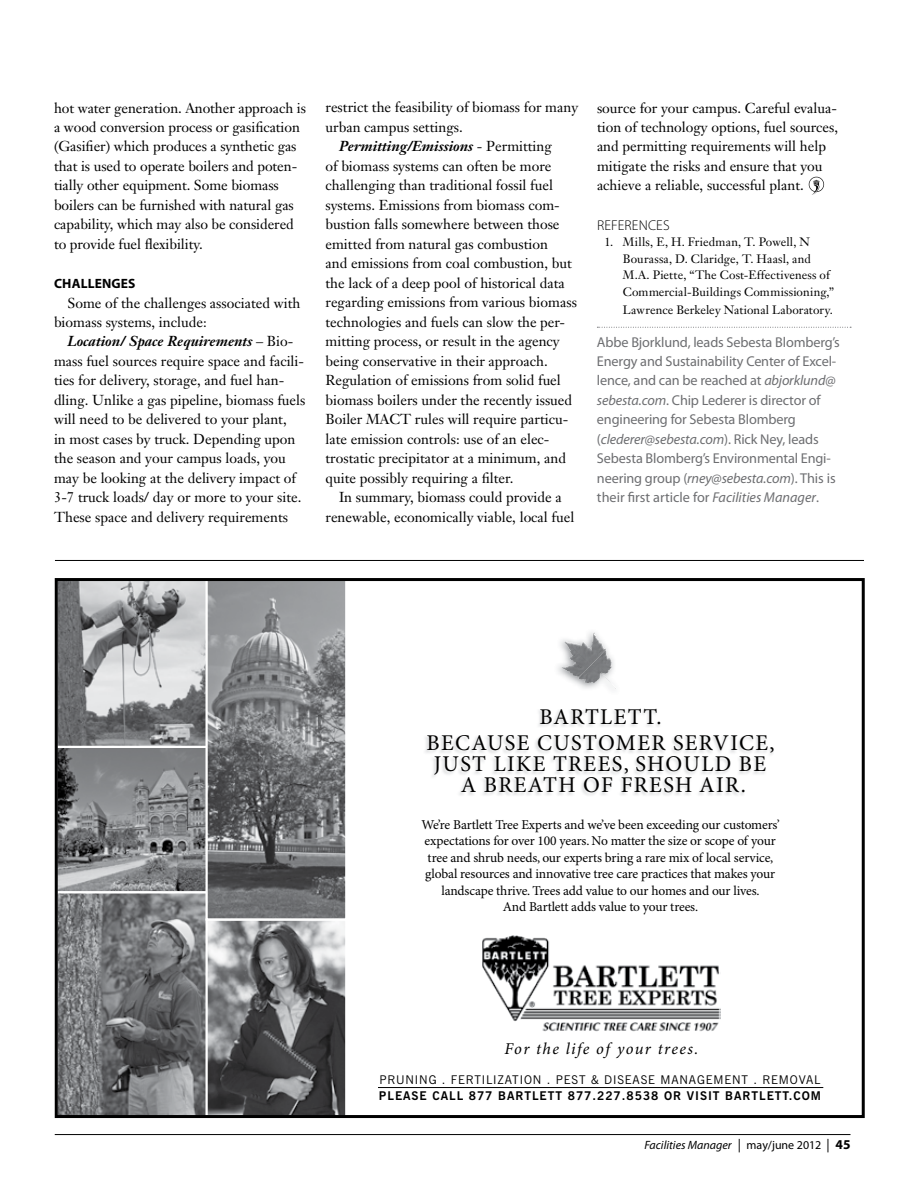
<style>
.page{position:relative;width:918px;height:1188px;background:#fff}
.page>*{position:absolute;margin:0;border:0;box-sizing:border-box;transform-origin:0 0}
.t1{font:22.5px/26.4px "Minion Pro";letter-spacing:.06em;color:#000;text-align:center}
.t2{font:italic 16.5px "Minion Pro";letter-spacing:.08em;color:#000}
.t3{font:14.25px/19.5px "Janson Text";color:#000}
.t4{font:14.25px/19.5px "Myriad Pro";letter-spacing:-.01em;color:#6d6e71}
.t5{font:italic 700 14.25px "Janson Text";color:#000}
.t6{font:300 14.25px "Myriad Pro";letter-spacing:.005em;color:#000}
.t7{font:13.5px/16.5px "Minion Pro";letter-spacing:-.01em;color:#000;text-align:center}
.t8{font:700 13.5px "Myriad Pro";letter-spacing:.01em;color:#000}
.t9{font:12px/16.5px "Janson Text";letter-spacing:.01em;color:#000}
.t10{font:12px "News Gothic BT";letter-spacing:.07em;color:#000}
.t11{font:700 12px "News Gothic BT";letter-spacing:.08em;color:#000}
.t12{font:italic 12px "Myriad Pro";color:#000}
.s1{font-weight:700;font-style:italic}
.s2{font-weight:400;font-style:normal}
.s3{font-style:italic}
.s4{font-style:normal;font-size:13.5px}
.s5{font-style:normal}
.s6{font-weight:700;font-style:normal;font-size:13.5px}
</style>
<div class="page">
<hr style="left:55px;top:1134px;width:795px;height:1px;background:#000">
<svg style="left:597px;top:327px;width:254px;height:1px"></svg>
<svg style="left:809px;top:177px;width:15px;height:18px"></svg>
<img style="left:482px;top:935px;width:238px;height:97px">
<hr style="left:378px;top:1087px;width:445px;height:1px;background:#000">
<img style="left:425px;top:710px;width:348px;height:86px">
<img style="left:557px;top:632px;width:57px;height:53px">
<img style="left:583px;top:632px;width:11px;height:19px">
<img style="left:579px;top:673px;width:37px;height:16px">
<img style="left:59px;top:748px;width:146px;height:143px">
<img style="left:59px;top:894px;width:146px;height:220px">
<img style="left:208px;top:582px;width:136px;height:532px">
<div style="left:205px;top:918px;width:142px;height:200px;border:2px solid #fff"></div>
<img style="left:59px;top:582px;width:155px;height:163px">
<div style="left:55px;top:578px;width:215px;height:170px;border:2px solid #fff"></div>
<div style="left:205px;top:578px;width:142px;height:343px;border:2px solid #fff"></div>
<div style="left:55px;top:578px;width:810px;height:540px;border:3px solid #000"></div>
<hr style="left:55px;top:560px;width:809px;height:1px;background:#000">
<p class="t3" style="left:54px;top:98px;width:254px">hot water generation. Another approach is a wood conversion process or gasification (Gasifier) which produces a synthetic gas that is used to operate boilers and poten&shy;tially other equipment. Some biomass boilers can be furnished with natural gas capability, which may also be considered to provide fuel flexibility.</p>
<p class="t8" style="left:54px;top:276px;width:83px">CHALLENGES</p>
<p class="t3" style="left:54px;top:293px;width:248px;text-indent:13px">Some of the challenges associated with biomass systems, include:</p>
<p class="t3" style="left:54px;top:332px;width:253px;text-indent:13px"><span class="s1">Location/ Space Requirements</span> – Bio&shy;mass fuel sources require space and facili&shy;ties for delivery, storage, and fuel han&shy;dling. Unlike a gas pipeline, biomass fuels will need to be delivered to your plant,<br>in most cases by truck. Depending upon the season and your campus loads, you may be looking at the delivery impact of 3-7 truck loads/ day or more to your site.<br>These space and delivery requirements</p>
<p class="t3" style="left:326px;top:98px;width:254px">restrict the feasibility of biomass for many</p>
<p class="t3" style="left:326px;top:117px;width:139px">urban campus settings.</p>
<p class="t5" style="left:339px;top:137px;width:214px">Permitting/Emissions <span class="s2">- Permitting</span></p>
<p class="t3" style="left:326px;top:156px;width:228px">of biomass systems can often be more</p>
<p class="t3" style="left:326px;top:176px;width:229px">challenging than traditional fossil fuel</p>
<p class="t3" style="left:326px;top:195px;width:236px">systems. Emissions from biomass com-</p>
<p class="t3" style="left:326px;top:215px;width:236px">bustion falls somewhere between those</p>
<p class="t3" style="left:326px;top:234px;width:224px">emitted from natural gas combustion</p>
<p class="t3" style="left:326px;top:254px;width:248px">and emissions from coal combustion, but</p>
<p class="t3" style="left:326px;top:273px;width:241px">the lack of a deep pool of historical data</p>
<p class="t3" style="left:326px;top:293px;width:253px">regarding emissions from various biomass</p>
<p class="t3" style="left:326px;top:312px;width:241px">technologies and fuels can slow the per-</p>
<p class="t3" style="left:326px;top:332px;width:236px">mitting process, or result in the agency</p>
<p class="t3" style="left:326px;top:351px;width:224px">being conservative in their approach.</p>
<p class="t3" style="left:326px;top:371px;width:237px">Regulation of emissions from solid fuel</p>
<p class="t3" style="left:326px;top:390px;width:248px">biomass boilers under the recently issued</p>
<p class="t3" style="left:326px;top:410px;width:244px">Boiler MACT rules will require particu-</p>
<p class="t3" style="left:326px;top:429px;width:225px">late emission controls: use of an elec-</p>
<p class="t3" style="left:326px;top:449px;width:242px">trostatic precipitator at a minimum, and</p>
<p class="t3" style="left:326px;top:468px;width:190px">quite possibly requiring a filter.</p>
<p class="t3" style="left:339px;top:488px;width:224px">In summary, biomass could provide a</p>
<p class="t3" style="left:326px;top:507px;width:250px">renewable, economically viable, local fuel</p>
<p class="t3" style="left:597px;top:98px;width:243px">source for your campus. Careful evalua&shy;tion of technology options, fuel sources, and permitting requirements will help mitigate the risks and ensure that you achieve a reliable, successful plant.</p>
<p class="t6" style="left:597px;top:217px;width:74px">REFERENCES</p>
<p class="t9" style="left:623px;top:233px;width:213px;text-indent:-19px">1. Mills, E, H. Friedman, T. Powell, N Bourassa, D. Claridge, T. Haasl, and M.A. Piette, “The Cost-Effectiveness of Commercial-Buildings Commissioning,”</p>
<p class="t9" style="left:623px;top:302px;width:212px">Lawrence Berkeley National Laboratory.</p>
<p class="t4" style="left:597px;top:332px;width:244px">Abbe Bjorklund, leads Sebesta Blomberg’s Energy and Sustainability Center of Excel&shy;lence, and can be reached at <span class="s3">abjorklund@ sebesta.com</span>. Chip Lederer is director of engineering for Sebesta Blomberg (<span class="s3">clederer@sebesta.com</span>). Rick Ney, leads Sebesta Blomberg’s Environmental Engi&shy;neering group (<span class="s3">rney@sebesta.com</span>). This is their first article for <span class="s3">Facilities Manager</span>.</p>
<h1 class="t1" style="left:427px;top:704px;width:350px">BARTLETT.<br>BECAUSE CUSTOMER SERVICE,</h1>
<h1 class="t1" style="left:434px;top:754px;width:334px;line-height:21px">JUST LIKE TREES, SHOULD BE<br>A BREATH OF FRESH AIR.</h1>
<p class="t7" style="left:421px;top:817px;width:360px">We’re Bartlett Tree Experts and we’ve been exceeding our customers’ expectations for over 100 years. No matter the size or scope of your tree and shrub needs, our experts bring a rare mix of local service, global resources and innovative tree care practices that makes your landscape thrive. Trees add value to our homes and our lives.<br>And Bartlett adds value to your trees.</p>
<p class="t2" style="left:505px;top:1038px;width:195px">For the life of your trees.</p>
<p class="t10" style="left:379px;top:1072px;width:443px">PRUNING . FERTILIZATION . PEST &amp; DISEASE MANAGEMENT . REMOVAL</p>
<p class="t11" style="left:379px;top:1089px;width:444px">PLEASE CALL 877 BARTLETT 877.227.8538 OR VISIT BARTLETT.COM</p>
<p class="t12" style="left:645px;top:1138px;width:207px">Facilities Manager <span class="s4">|</span> <span class="s5">may/june 2012</span> <span class="s4">|</span> <span class="s6">45</span></p>
</div>
